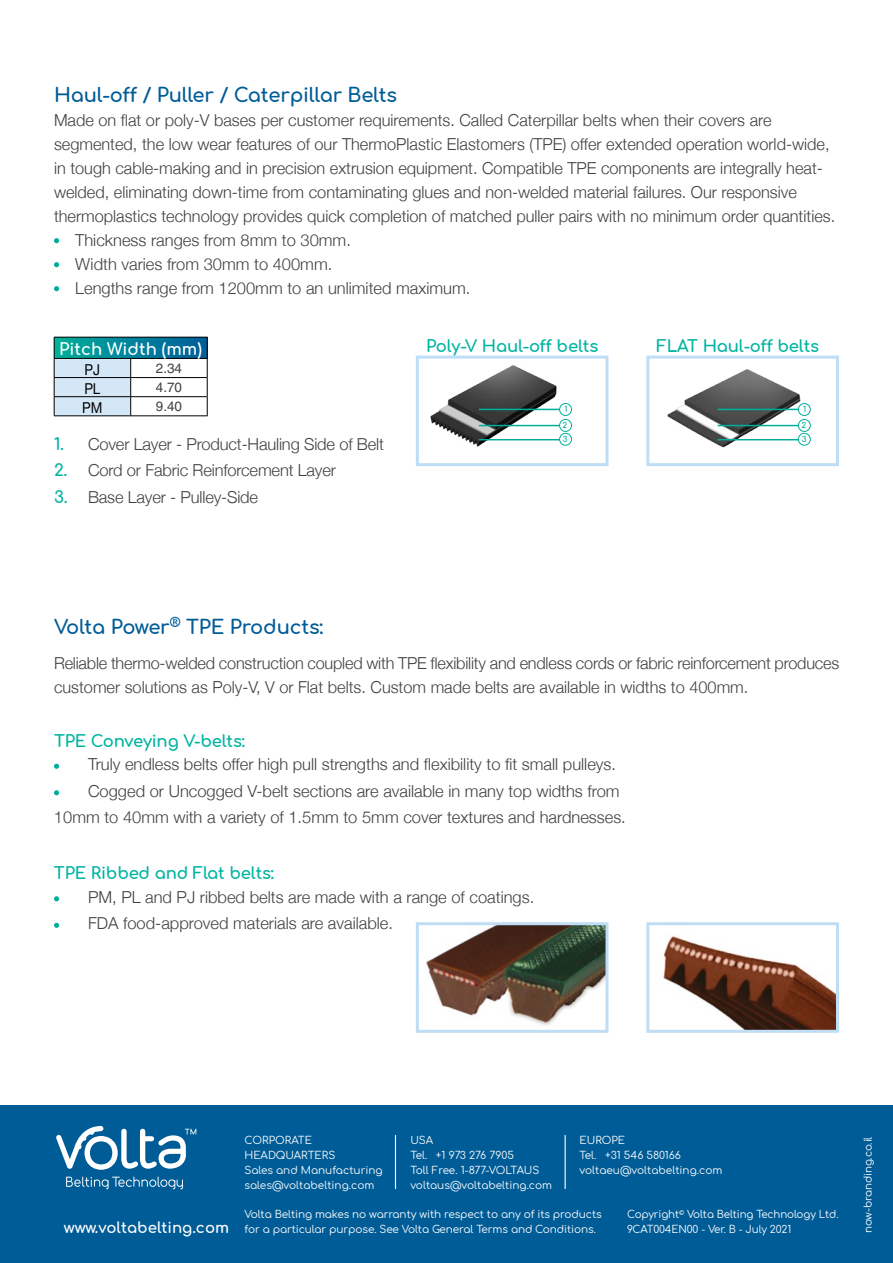
<style>
.page{position:relative;width:893px;height:1263px;background:#fff}
.page>*{position:absolute;margin:0;border:0;box-sizing:border-box;transform-origin:0 0}
.t1{font:700 19.5px "Comfortaa";letter-spacing:-.01em;color:#005c97}
.t2{font:300 16.5px/24px "Helvetica Neue";color:#414042}
.t3{font:700 16.5px "Comfortaa";letter-spacing:-.01em;color:#00b4a2}
.t4{font:700 16.5px "Comfortaa";color:#fff}
.t5{font:700 15px "Comfortaa";color:#fff}
.t6{font:15px "Helvetica Neue";color:#000;scale:.89 1}
.t7{font:13.5px "Helvetica";color:#414042}
.t8{font:10.5px/15px "Comfortaa";letter-spacing:-.01em;color:#fff}
.t9{font:700 7.95px "Comfortaa";color:#00ae9a}
.s1{font-family:"Comfortaa";font-weight:700;color:#00b4a2}
</style>
<div class="page">
<div style="left:0;top:1106px;width:893px;height:157px;background:#005c97"></div>
<svg style="left:66px;top:1176px;width:117px;height:13px"></svg>
<svg style="left:56px;top:1126px;width:140px;height:44px"></svg>
<hr style="left:395px;top:1135px;width:1px;height:54px;background:#fff">
<hr style="left:565px;top:1135px;width:1px;height:54px;background:#fff">
<svg style="left:54px;top:238px;width:5px;height:5px"></svg>
<svg style="left:54px;top:262px;width:5px;height:5px"></svg>
<svg style="left:54px;top:286px;width:5px;height:5px"></svg>
<svg style="left:131px;top:338px;width:76px;height:20px;background:#006f99"></svg>
<hr style="left:131px;top:337px;width:77px;height:1px;background:#000">
<hr style="left:131px;top:358px;width:76px;height:1px;background:#000">
<hr style="left:131px;top:377px;width:76px;height:1px;background:#000">
<hr style="left:131px;top:396px;width:76px;height:1px;background:#000">
<hr style="left:54px;top:416px;width:77px;height:1px;background:#000">
<hr style="left:131px;top:416px;width:77px;height:1px;background:#000">
<svg style="left:54px;top:337px;width:77px;height:79px;background:#8fc3ce"></svg>
<svg style="left:207px;top:337px;width:1px;height:79px"></svg>
<div style="left:416px;top:356px;width:192px;height:110px;border:3px solid #bfddf4"></div>
<img style="left:430px;top:365px;width:129px;height:82px">
<div style="left:646px;top:356px;width:193px;height:110px;border:3px solid #bfddf4"></div>
<img style="left:668px;top:369px;width:134px;height:78px">
<hr style="left:479px;top:439px;width:84px;height:1px;background:#00ae9a">
<hr style="left:479px;top:425px;width:84px;height:1px;background:#00ae9a">
<hr style="left:479px;top:409px;width:84px;height:1px;background:#00ae9a">
<div style="left:560px;top:433px;width:11px;height:12px;background:#fff;border-radius:50%"></div>
<div style="left:559px;top:433px;width:13px;height:13px;border:1px solid #00ae9a;border-radius:50%"></div>
<div style="left:560px;top:419px;width:11px;height:12px;background:#fff;border-radius:50%"></div>
<div style="left:559px;top:419px;width:13px;height:13px;border:1px solid #00ae9a;border-radius:50%"></div>
<div style="left:560px;top:403px;width:11px;height:12px;background:#fff;border-radius:50%"></div>
<div style="left:559px;top:403px;width:13px;height:13px;border:1px solid #00ae9a;border-radius:50%"></div>
<hr style="left:718px;top:439px;width:84px;height:1px;background:#00ae9a">
<hr style="left:718px;top:425px;width:84px;height:1px;background:#00ae9a">
<hr style="left:718px;top:409px;width:84px;height:1px;background:#00ae9a">
<div style="left:798px;top:433px;width:12px;height:12px;background:#fff;border-radius:50%"></div>
<div style="left:798px;top:433px;width:13px;height:13px;border:1px solid #00ae9a;border-radius:50%"></div>
<div style="left:798px;top:419px;width:12px;height:12px;background:#fff;border-radius:50%"></div>
<div style="left:798px;top:419px;width:13px;height:13px;border:1px solid #00ae9a;border-radius:50%"></div>
<div style="left:798px;top:403px;width:12px;height:12px;background:#fff;border-radius:50%"></div>
<div style="left:798px;top:403px;width:13px;height:13px;border:1px solid #00ae9a;border-radius:50%"></div>
<img style="left:426px;top:926px;width:178px;height:100px">
<div style="left:416px;top:922px;width:192px;height:111px;border:3px solid #bfddf4"></div>
<img style="left:663px;top:936px;width:172px;height:93px">
<div style="left:646px;top:922px;width:193px;height:111px;border:3px solid #bfddf4"></div>
<svg style="left:54px;top:764px;width:5px;height:5px"></svg>
<svg style="left:54px;top:790px;width:5px;height:5px"></svg>
<svg style="left:54px;top:896px;width:5px;height:5px"></svg>
<svg style="left:54px;top:923px;width:5px;height:5px"></svg>
<p class="t1" style="left:54px;top:77px;width:345px">Haul-off / Puller / Caterpillar Belts</p>
<p class="t2" style="left:54px;top:108px;width:719px">Made on flat or poly-V bases per customer requirements. Called Caterpillar belts when their covers are</p>
<p class="t2" style="left:54px;top:132px;width:777px">segmented, the low wear features of our ThermoPlastic Elastomers (TPE) offer extended operation world-wide,</p>
<p class="t2" style="left:54px;top:156px;width:770px">in tough cable-making and in precision extrusion equipment. Compatible TPE components are integrally heat-</p>
<p class="t2" style="left:54px;top:180px;width:744px">welded, eliminating down-time from contaminating glues and non-welded material failures. Our responsive</p>
<p class="t2" style="left:54px;top:204px;width:783px">thermoplastics technology provides quick completion of matched puller pairs with no minimum order quantities.</p>
<p class="t2" style="left:75px;top:228px;width:277px">Thickness ranges from 8mm to 30mm.</p>
<p class="t2" style="left:75px;top:252px;width:259px">Width varies from 30mm to 400mm.</p>
<p class="t2" style="left:75px;top:276px;width:397px">Lengths range from 1200mm to an unlimited maximum.</p>
<p class="t4" style="left:59px;top:334px;width:144px">Pitch Width (mm)</p>
<p class="t6" style="left:85px;top:359px;width:19px">PJ</p>
<p class="t7" style="left:156px;top:361px;width:28px">2.34</p>
<p class="t6" style="left:84px;top:378px;width:19px">PL</p>
<p class="t7" style="left:156px;top:380px;width:28px">4.70</p>
<p class="t6" style="left:82px;top:397px;width:24px">PM</p>
<p class="t7" style="left:156px;top:399px;width:28px">9.40</p>
<p class="t2" style="left:54px;top:431px;width:331px"><span class="s1">1.</span> Cover Layer - Product-Hauling Side of Belt</p>
<p class="t2" style="left:54px;top:458px;width:284px"><span class="s1">2.</span> Cord or Fabric Reinforcement Layer</p>
<p class="t2" style="left:54px;top:484px;width:206px"><span class="s1">3.</span> Base Layer - Pulley-Side</p>
<p class="t3" style="left:426px;top:330px;width:174px">Poly-V Haul-off belts</p>
<p class="t3" style="left:657px;top:330px;width:164px">FLAT Haul-off belts</p>
<p class="t9" style="left:564px;top:402px;width:5px">1</p>
<p class="t9" style="left:803px;top:402px;width:5px">1</p>
<p class="t9" style="left:563px;top:418px;width:6px">2</p>
<p class="t9" style="left:801px;top:418px;width:6px">2</p>
<p class="t9" style="left:563px;top:432px;width:6px">3</p>
<p class="t9" style="left:802px;top:432px;width:6px">3</p>
<p class="t1" style="left:54px;top:609px;width:271px">Volta Power<sup>®</sup> TPE Products:</p>
<p class="t2" style="left:54px;top:651px;width:787px">Reliable thermo-welded construction coupled with TPE flexibility and endless cords or fabric reinforcement produces customer solutions as Poly-V, V or Flat belts. Custom made belts are available in widths to 400mm.</p>
<p class="t3" style="left:54px;top:726px;width:193px">TPE Conveying V-belts:</p>
<p class="t2" style="left:88px;top:752px;width:530px">Truly endless belts offer high pull strengths and flexibility to fit small pulleys.</p>
<p class="t2" style="left:88px;top:779px;width:533px">Cogged or Uncogged V-belt sections are available in many top widths from</p>
<p class="t2" style="left:54px;top:805px;width:573px">10mm to 40mm with a variety of 1.5mm to 5mm cover textures and hardnesses.</p>
<p class="t3" style="left:54px;top:858px;width:222px">TPE Ribbed and Flat belts:</p>
<p class="t2" style="left:88px;top:883px;width:448px;line-height:26.5px">PM, PL and PJ ribbed belts are made with a range of coatings.<br>FDA food-approved materials are available.</p>
<p class="t5" style="left:64px;top:1214px;width:167px">www.voltabelting.com</p>
<p class="t8" style="left:244px;top:1132px;width:140px">CORPORATE<br>HEADQUARTERS<br>Sales and Manufacturing sales@voltabelting.com</p>
<p class="t8" style="left:579px;top:1132px;width:144px">EUROPE<br>Tel. +31 546 580166 voltaeu@voltabelting.com</p>
<p class="t8" style="left:410px;top:1132px;width:143px">USA<br>Tel. +1 973 276 7905<br>Toll Free. 1-877-VOLTAUS voltaus@voltabelting.com</p>
<p class="t8" style="left:244px;top:1205px;width:359px">Volta Belting makes no warranty with respect to any of its products for a particular purpose. See Volta General Terms and Conditions.</p>
<p class="t8" style="left:627px;top:1205px;width:213px">Copyright<sup>©</sup> Volta Belting Technology Ltd.<br>9CAT004EN00 - Ver. B - July 2021</p>
<p class="t8" style="left:859px;top:1233px;width:98px;rotate:-90deg">now-branding.co.il</p>
</div>
